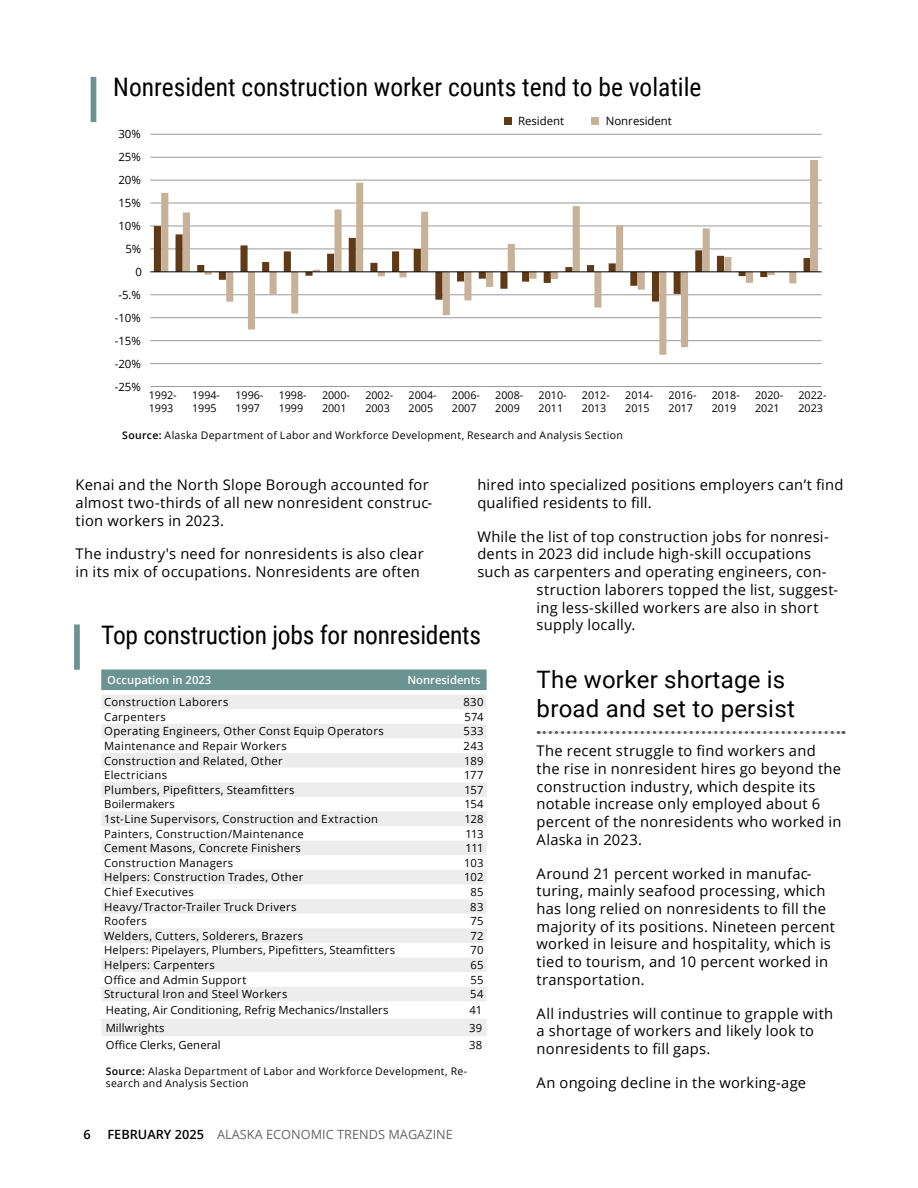
<style>
.page{position:relative;width:918px;height:1188px;background:#fff}
.page>*{position:absolute;margin:0;border:0;box-sizing:border-box;transform-origin:0 0}
.Exhibit_heads{font:25.5px "Roboto Condensed";color:#000}
.Article_subheads{font:24px/28.5px "Roboto";letter-spacing:.01em;color:#000}
.Text{font:14.7px/17.7px "Open Sans";letter-spacing:.015em;color:#000}
.t1{font:12.75px "Open Sans";color:#666}
.t2{font:600 12.75px "Open Sans";color:#000}
.t3{font:11.4px "Open Sans";color:#000}
.t4{font:11.25px "Open Sans";letter-spacing:.025em;color:#000}
.t5{font:600 11.25px "Open Sans";color:#fff}
.t6{font:10.8px/12.9px "Open Sans";color:#000}
.Text-2{font:10.5px/12px "Open Sans";letter-spacing:.03em;color:#000}
.s1{font-weight:600}
.s2{font-weight:600;color:#000}
</style>
<div class="page">
<div style="left:74px;top:624px;width:6px;height:46px;background:#6a9392"></div>
<div style="left:101px;top:669px;width:386px;height:21px;background:#6a9392"></div>
<svg style="left:101px;top:695px;width:386px;height:341px;fill:#f1f1f1"></svg>
<svg style="left:538px;top:731px;width:306px;height:3px"></svg>
<div style="left:91px;top:77px;width:5px;height:45px;background:#6a9392"></div>
<div style="left:504px;top:118px;width:7px;height:7px;background:#603916"></div>
<div style="left:591px;top:118px;width:8px;height:7px;background:#c7b299"></div>
<hr style="left:150px;top:134px;width:672px;height:1px;background:#999998">
<hr style="left:150px;top:157px;width:672px;height:1px;background:#999998">
<hr style="left:150px;top:180px;width:672px;height:1px;background:#999998">
<hr style="left:150px;top:203px;width:672px;height:1px;background:#999998">
<hr style="left:150px;top:226px;width:672px;height:1px;background:#999998">
<hr style="left:150px;top:249px;width:672px;height:1px;background:#999998">
<hr style="left:150px;top:295px;width:672px;height:1px;background:#999998">
<hr style="left:150px;top:317px;width:672px;height:1px;background:#999998">
<hr style="left:150px;top:340px;width:672px;height:1px;background:#999998">
<hr style="left:150px;top:363px;width:672px;height:1px;background:#999998">
<hr style="left:150px;top:386px;width:672px;height:1px;background:#999998">
<svg style="left:154px;top:226px;width:657px;height:70px"></svg>
<div style="left:811px;top:160px;width:7px;height:112px;background:#c7b299"></div>
<svg style="left:161px;top:183px;width:635px;height:172px"></svg>
<hr style="left:150px;top:272px;width:672px;height:1px;background:#000">
<p class="Exhibit_heads" style="left:113px;top:69px;width:590px">Nonresident construction worker counts tend to be volatile</p>
<p class="t3" style="left:119px;top:127px;width:24px">30%</p>
<p class="t3" style="left:119px;top:149px;width:24px">25%</p>
<p class="t3" style="left:119px;top:172px;width:24px">20%</p>
<p class="t3" style="left:119px;top:195px;width:24px">15%</p>
<p class="t3" style="left:119px;top:218px;width:24px">10%</p>
<p class="t3" style="left:125px;top:241px;width:17px">5%</p>
<p class="t3" style="left:135px;top:264px;width:8px">0</p>
<p class="t3" style="left:118px;top:287px;width:24px">-5.%</p>
<p class="t3" style="left:115px;top:310px;width:28px">-10%</p>
<p class="t3" style="left:115px;top:333px;width:28px">-15%</p>
<p class="t3" style="left:115px;top:356px;width:28px">-20%</p>
<p class="t3" style="left:115px;top:379px;width:28px">-25%</p>
<p class="t3" style="left:518px;top:113px;width:48px">Resident</p>
<p class="t3" style="left:606px;top:113px;width:68px">Nonresident</p>
<p class="t6" style="left:149px;top:389px;width:29px">1992-<br>1993</p>
<p class="t6" style="left:192px;top:389px;width:29px">1994-<br>1995</p>
<p class="t6" style="left:235px;top:389px;width:30px">1996-<br>1997</p>
<p class="t6" style="left:279px;top:389px;width:30px">1998-<br>1999</p>
<p class="t6" style="left:322px;top:389px;width:30px">2000-<br>2001</p>
<p class="t6" style="left:365px;top:389px;width:30px">2002-<br>2003</p>
<p class="t6" style="left:409px;top:389px;width:30px">2004-<br>2005</p>
<p class="t6" style="left:452px;top:389px;width:30px">2006-<br>2007</p>
<p class="t6" style="left:495px;top:389px;width:30px">2008-<br>2009</p>
<p class="t6" style="left:539px;top:389px;width:30px">2010-<br>2011</p>
<p class="t6" style="left:582px;top:389px;width:30px">2012-<br>2013</p>
<p class="t6" style="left:625px;top:389px;width:30px">2014-<br>2015</p>
<p class="t6" style="left:669px;top:389px;width:30px">2016-<br>2017</p>
<p class="t6" style="left:712px;top:389px;width:30px">2018-<br>2019</p>
<p class="t6" style="left:755px;top:389px;width:30px">2020-<br>2021</p>
<p class="t6" style="left:798px;top:389px;width:30px">2022-<br>2023</p>
<p class="Text-2" style="left:122px;top:429px;width:502px"><span class="s1">Source:</span> Alaska Department of Labor and Workforce Development, Research and Analysis Section</p>
<p class="Text" style="left:477px;top:476px;width:368px">hired into specialized positions employers can’t find qualified residents to fill.</p>
<p class="Text" style="left:477px;top:527px;width:353px">While the list of top construction jobs for nonresi-</p>
<p class="Text" style="left:477px;top:545px;width:335px">dents in 2023 did include high-skill occupations</p>
<p class="Text" style="left:477px;top:563px;width:351px">such as carpenters and operating engineers, con-</p>
<p class="Text" style="left:537px;top:580px;width:303px">struction laborers topped the list, suggest-</p>
<p class="Text" style="left:537px;top:598px;width:284px">ing less-skilled workers are also in short</p>
<p class="Text" style="left:537px;top:616px;width:100px">supply locally.</p>
<p class="Article_subheads" style="left:537px;top:665px;width:260px">The worker shortage is broad and set to persist</p>
<p class="Text" style="left:537px;top:742px;width:306px">The recent struggle to find workers and the rise in nonresident hires go beyond the construction industry, which despite its notable increase only employed about 6 percent of the nonresidents who worked in Alaska in 2023.</p>
<p class="Text" style="left:537px;top:864px;width:300px">Around 21 percent worked in manufac&shy;turing, mainly seafood processing, which has long relied on nonresidents to fill the majority of its positions. Nineteen percent worked in leisure and hospitality, which is tied to tourism, and 10 percent worked in transportation.</p>
<p class="Text" style="left:537px;top:1004px;width:298px">All industries will continue to grapple with a shortage of workers and likely look to nonresidents to fill gaps.</p>
<p class="Text" style="left:537px;top:1073px;width:271px">An ongoing decline in the working-age</p>
<p class="Text" style="left:76px;top:476px;width:358px">Kenai and the North Slope Borough accounted for almost two-thirds of all new nonresident construc&shy;tion workers in 2023.</p>
<p class="Text" style="left:76px;top:545px;width:350px">The industry's need for nonresidents is also clear in its mix of occupations. Nonresidents are often</p>
<p class="Exhibit_heads" style="left:101px;top:617px;width:381px">Top construction jobs for nonresidents</p>
<p class="t5" style="left:107px;top:672px;width:106px">Occupation in 2023</p>
<p class="t5" style="left:407px;top:672px;width:75px">Nonresidents</p>
<p class="t4" style="left:104px;top:694px;width:126px">Construction Laborers</p>
<p class="t4" style="left:463px;top:694px;width:22px">830</p>
<p class="t4" style="left:104px;top:709px;width:63px">Carpenters</p>
<p class="t4" style="left:464px;top:709px;width:21px">574</p>
<p class="t4" style="left:104px;top:724px;width:281px">Operating Engineers, Other Const Equip Operators</p>
<p class="t4" style="left:464px;top:724px;width:22px">533</p>
<p class="t4" style="left:104px;top:738px;width:184px">Maintenance and Repair Workers</p>
<p class="t4" style="left:464px;top:738px;width:21px">243</p>
<p class="t4" style="left:104px;top:753px;width:180px">Construction and Related, Other</p>
<p class="t4" style="left:464px;top:753px;width:21px">189</p>
<p class="t4" style="left:104px;top:767px;width:64px">Electricians</p>
<p class="t4" style="left:464px;top:767px;width:21px">177</p>
<p class="t4" style="left:104px;top:782px;width:192px">Plumbers, Pipefitters, Steamfitters</p>
<p class="t4" style="left:464px;top:782px;width:21px">157</p>
<p class="t4" style="left:104px;top:797px;width:72px">Boilermakers</p>
<p class="t4" style="left:465px;top:797px;width:21px">154</p>
<p class="t4" style="left:104px;top:811px;width:275px">1st-Line Supervisors, Construction and Extraction</p>
<p class="t4" style="left:464px;top:811px;width:21px">128</p>
<p class="t4" style="left:104px;top:826px;width:201px">Painters, Construction/Maintenance</p>
<p class="t4" style="left:465px;top:826px;width:20px">113</p>
<p class="t4" style="left:104px;top:840px;width:198px">Cement Masons, Concrete Finishers</p>
<p class="t4" style="left:466px;top:840px;width:20px">111</p>
<p class="t4" style="left:104px;top:855px;width:131px">Construction Managers</p>
<p class="t4" style="left:464px;top:855px;width:21px">103</p>
<p class="t4" style="left:104px;top:870px;width:201px">Helpers: Construction Trades, Other</p>
<p class="t4" style="left:464px;top:870px;width:21px">102</p>
<p class="t4" style="left:104px;top:884px;width:91px">Chief Executives</p>
<p class="t4" style="left:470px;top:884px;width:15px">85</p>
<p class="t4" style="left:104px;top:899px;width:194px">Heavy/Tractor-Trailer Truck Drivers</p>
<p class="t4" style="left:470px;top:899px;width:15px">83</p>
<p class="t4" style="left:104px;top:913px;width:44px">Roofers</p>
<p class="t4" style="left:471px;top:913px;width:15px">75</p>
<p class="t4" style="left:104px;top:928px;width:200px">Welders, Cutters, Solderers, Brazers</p>
<p class="t4" style="left:470px;top:928px;width:15px">72</p>
<p class="t4" style="left:104px;top:943px;width:292px">Helpers: Pipelayers, Plumbers, Pipefitters, Steamfitters</p>
<p class="t4" style="left:471px;top:943px;width:15px">70</p>
<p class="t4" style="left:104px;top:957px;width:112px">Helpers: Carpenters</p>
<p class="t4" style="left:470px;top:957px;width:15px">65</p>
<p class="t4" style="left:104px;top:972px;width:144px">Office and Admin Support</p>
<p class="t4" style="left:471px;top:972px;width:15px">55</p>
<p class="t4" style="left:104px;top:986px;width:185px">Structural Iron and Steel Workers</p>
<p class="t4" style="left:470px;top:986px;width:15px">54</p>
<p class="t4" style="left:106px;top:1002px;width:284px">Heating, Air Conditioning, Refrig Mechanics/Installers</p>
<p class="t4" style="left:469px;top:1002px;width:14px">41</p>
<p class="t4" style="left:106px;top:1020px;width:60px">Millwrights</p>
<p class="t4" style="left:469px;top:1020px;width:14px">39</p>
<p class="t4" style="left:106px;top:1037px;width:116px">Office Clerks, General</p>
<p class="t4" style="left:469px;top:1037px;width:15px">38</p>
<p class="Text-2" style="left:106px;top:1065px;width:363px"><span class="s1">Source:</span> Alaska Department of Labor and Workforce Development, Re&shy;search and Analysis Section</p>
<p class="t2" style="left:84px;top:1126px;width:9px">6</p>
<p class="t1" style="left:107px;top:1126px;width:347px"><span class="s2">FEBRUARY 2025</span> ALASKA ECONOMIC TRENDS MAGAZINE</p>
</div>
